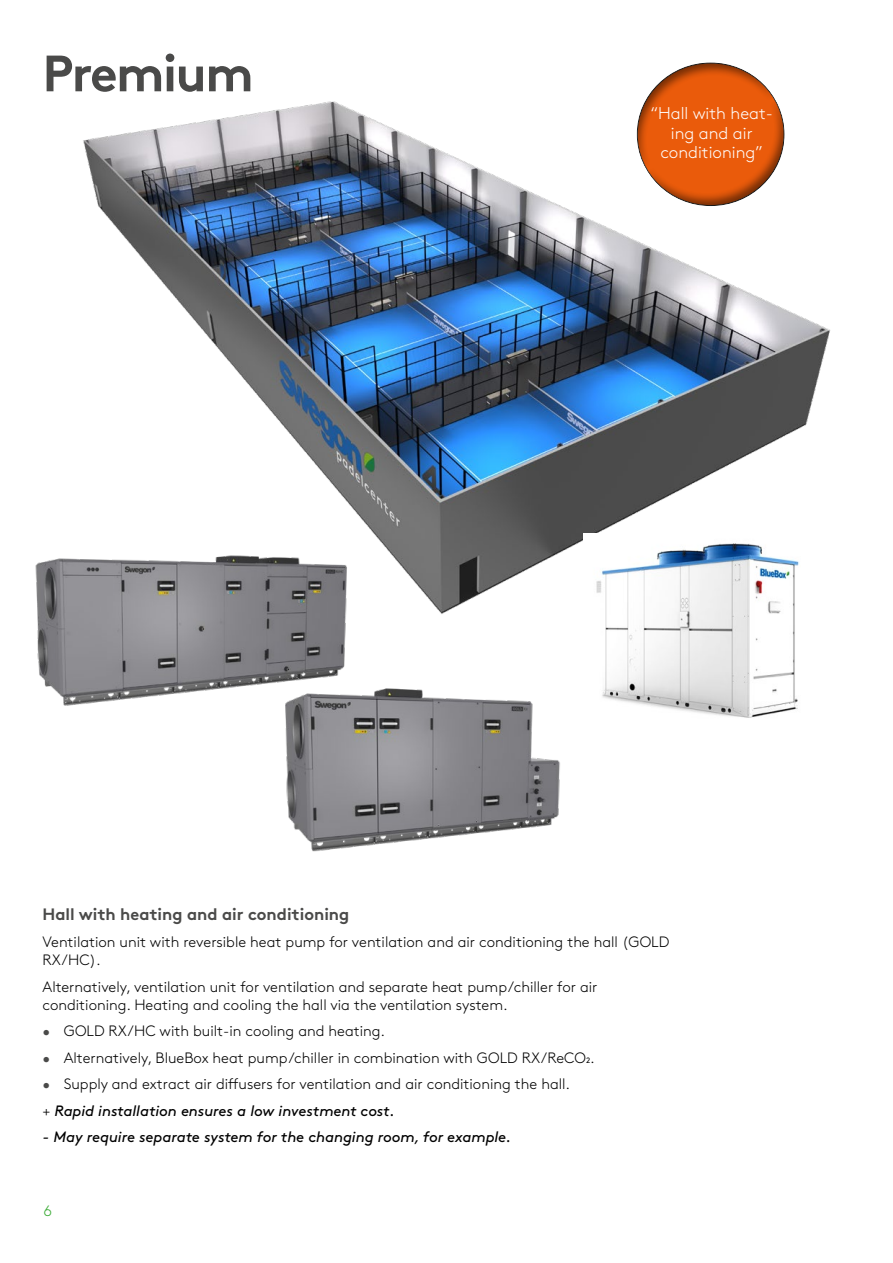
<style>
.page{position:relative;width:893px;height:1263px;background:#fff}
.page>*{position:absolute;margin:0;border:0;box-sizing:border-box;transform-origin:0 0}
.t1{font:700 51px "Swegon Brown";letter-spacing:-.03em;color:#4a4a49}
.t2{font:300 16.95px/19.5px "Swegon Brown";color:#fff;text-align:center}
.t3{font:700 16.5px "Swegon Brown";color:#4a4a49}
.t4{font:300 15px/18px "Swegon Brown";color:#000}
.t5{font:italic 15px "Swegon Brown";letter-spacing:-.005em;color:#000}
.t6{font:300 15px "Swegon Brown";color:#3aaa35}
.s1{color:#4a4a49}
.s2{font-weight:400;font-style:italic}
</style>
<div class="page">
<img style="left:83px;top:101px;width:748px;height:513px">
<div style="left:626px;top:57px;width:160px;height:150px;background:#000;opacity:.5"></div>
<img style="left:35px;top:550px;width:317px;height:155px">
<img style="left:584px;top:534px;width:217px;height:184px">
<img style="left:284px;top:685px;width:276px;height:167px">
<h1 class="t1" style="left:43px;top:32px;width:213px">Premium</h1>
<p class="t2" style="left:650px;top:102px;width:124px">“Hall with heat&shy;ing and air conditioning”</p>
<p class="t3" style="left:43px;top:901px;width:308px">Hall with heating and air conditioning</p>
<p class="t4" style="left:43px;top:932px;width:628px">Ventilation unit with reversible heat pump for ventilation and air conditioning the hall (GOLD<br>RX/HC).</p>
<p class="t4" style="left:43px;top:976px;width:557px">Alternatively, ventilation unit for ventilation and separate heat pump/chiller for air conditioning. Heating and cooling the hall via the ventilation system.</p>
<p class="t4" style="left:43px;top:1021px;width:344px"><span class="s1">•</span> GOLD RX/HC with built-in cooling and heating.</p>
<p class="t4" style="left:43px;top:1047px;width:554px"><span class="s1">•</span> Alternatively, BlueBox heat pump/chiller in combination with GOLD RX/ReCO2.</p>
<p class="t4" style="left:43px;top:1069px;width:529px;line-height:26.5px"><span class="s1">•</span> Supply and extract air diffusers for ventilation and air conditioning the hall. + <span class="s2">Rapid installation ensures a low investment cost.</span></p>
<p class="t5" style="left:43px;top:1125px;width:470px">- May require separate system for the changing room, for example.</p>
<p class="t6" style="left:44px;top:1200px;width:10px">6</p>
</div>
